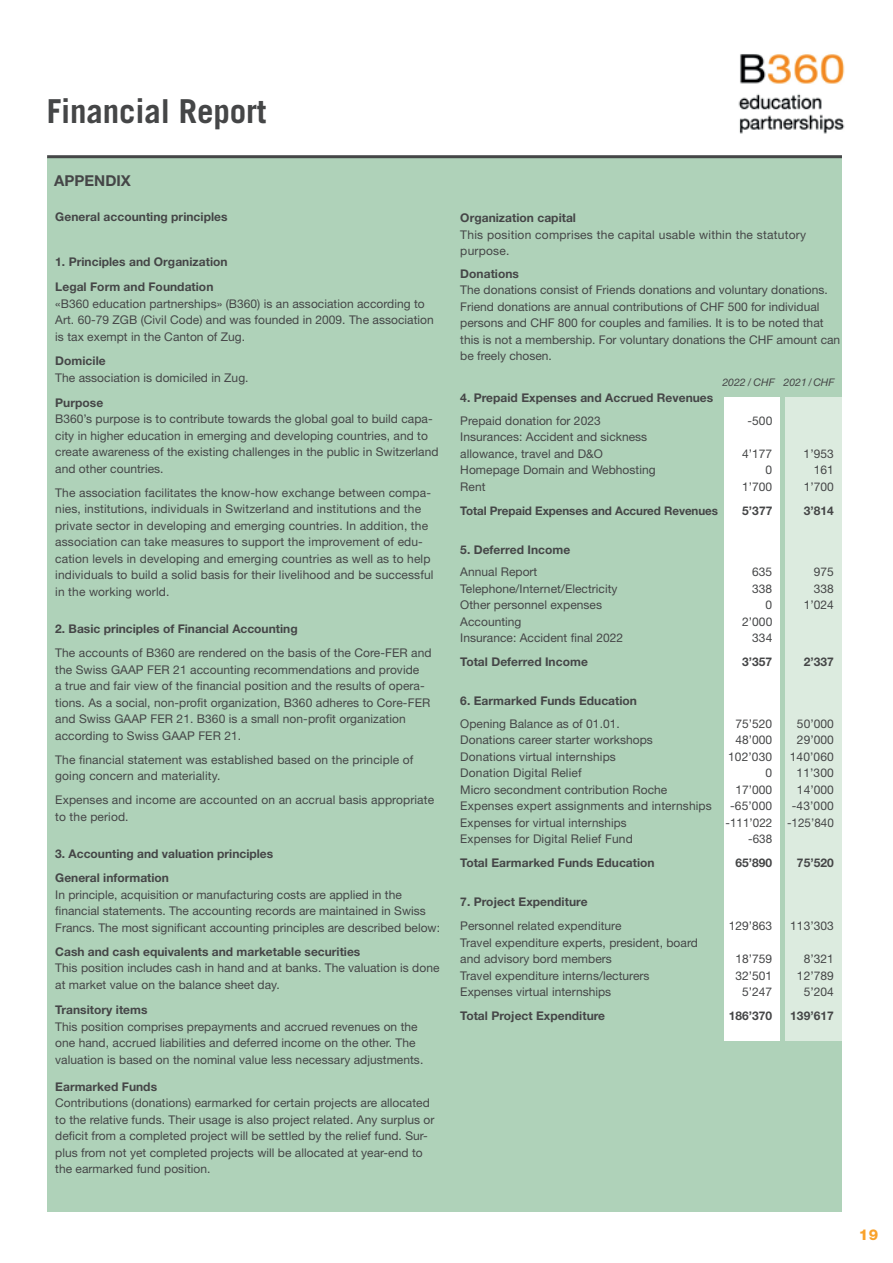
<style>
.page{position:relative;width:893px;height:1263px;background:#fff}
.page>*{position:absolute;margin:0;border:0;box-sizing:border-box;transform-origin:0 0}
.t1{font:700 33px "Trade Gothic";letter-spacing:-.005em;color:#454647}
.t2{font:700 15px "Helvetica Neue";color:#454647}
.t3{font:800 15px "Helvetica Neue";color:#f9a22b}
.t4{font:12px/16.5px "Helvetica Neue";letter-spacing:.005em;color:#454647}
.t5{font:700 12px/25.5px "Helvetica Neue";letter-spacing:.005em;color:#454647}
.t6{font:700 11.85px "Helvetica Neue";letter-spacing:-.005em;color:#454647}
.t7{font:italic 10.5px "Helvetica Neue";color:#454647}
</style>
<div class="page">
<div style="left:47px;top:157px;width:795px;height:1055px;background:#afd2b9"></div>
<div style="left:785px;top:398px;width:57px;height:643px;background:#dcebdf"></div>
<div style="left:724px;top:398px;width:55px;height:643px;background:#fff"></div>
<img style="left:738px;top:54px;width:107px;height:80px">
<hr style="left:47px;top:155px;width:795px;height:3px;background:#454647">
<h1 class="t1" style="left:47px;top:91px;width:221px">Financial Report</h1>
<p class="t2" style="left:54px;top:171px;width:78px">APPENDIX</p>
<p class="t5" style="left:55px;top:203px;width:174px">General accounting principles</p>
<p class="t5" style="left:55px;top:248px;width:174px">1. Principles and Organization<br>Legal Form and Foundation</p>
<p class="t4" style="left:55px;top:295px;width:380px">«B360 education partnerships» (B360) is an association according to<br>Art. 60-79 ZGB (Civil Code) and was founded in 2009. The association is tax exempt in the Canton of Zug.</p>
<p class="t5" style="left:55px;top:348px;width:52px">Domicile</p>
<p class="t4" style="left:55px;top:369px;width:195px">The association is domiciled in Zug.</p>
<p class="t5" style="left:55px;top:389px;width:49px">Purpose</p>
<p class="t4" style="left:55px;top:410px;width:385px">B360’s purpose is to contribute towards the global goal to build capa&shy;city in higher education in emerging and developing countries, and to create awareness of the existing challenges in the public in Switzerland and other countries.</p>
<p class="t4" style="left:55px;top:484px;width:380px">The association facilitates the know-how exchange between compa&shy;nies, institutions, individuals in Switzerland and institutions and the private sector in developing and emerging countries. In addition, the association can take measures to support the improvement of edu&shy;cation levels in developing and emerging countries as well as to help individuals to build a solid basis for their livelihood and be successful in the working world.</p>
<p class="t5" style="left:55px;top:616px;width:244px">2. Basic principles of Financial Accounting</p>
<p class="t4" style="left:55px;top:644px;width:378px">The accounts of B360 are rendered on the basis of the Core-FER and the Swiss GAAP FER 21 accounting recommendations and provide<br>a true and fair view of the financial position and the results of opera&shy;tions. As a social, non-profit organization, B360 adheres to Core-FER and Swiss GAAP FER 21. B360 is a small non-profit organization according to Swiss GAAP FER 21.</p>
<p class="t4" style="left:55px;top:751px;width:360px">The financial statement was established based on the principle of going concern and materiality.</p>
<p class="t4" style="left:55px;top:791px;width:380px">Expenses and income are accounted on an accrual basis appropriate to the period.</p>
<p class="t5" style="left:55px;top:841px;width:219px;line-height:24px">3. Accounting and valuation principles<br>General information</p>
<p class="t4" style="left:55px;top:886px;width:386px">In principle, acquisition or manufacturing costs are applied in the financial statements. The accounting records are maintained in Swiss<br>Francs. The most significant accounting principles are described below:</p>
<p class="t5" style="left:55px;top:938px;width:307px">Cash and cash equivalents and marketable securities</p>
<p class="t4" style="left:55px;top:959px;width:386px">This position includes cash in hand and at banks. The valuation is done at market value on the balance sheet day.</p>
<p class="t5" style="left:55px;top:997px;width:94px">Transitory items</p>
<p class="t4" style="left:55px;top:1018px;width:370px">This position comprises prepayments and accrued revenues on the one hand, accrued liabilities and deferred income on the other. The valuation is based on the nominal value less necessary adjustments.</p>
<p class="t5" style="left:55px;top:1073px;width:103px">Earmarked Funds</p>
<p class="t4" style="left:55px;top:1094px;width:381px">Contributions (donations) earmarked for certain projects are allocated to the relative funds. Their usage is also project related. Any surplus or deficit from a completed project will be settled by the relief fund. Sur&shy;plus from not yet completed projects will be allocated at year-end to the earmarked fund position.</p>
<p class="t5" style="left:460px;top:205px;width:117px">Organization capital</p>
<p class="t4" style="left:460px;top:226px;width:347px">This position comprises the capital usable within the statutory purpose.</p>
<p class="t5" style="left:460px;top:260px;width:60px">Donations</p>
<p class="t4" style="left:460px;top:281px;width:381px">The donations consist of Friends donations and voluntary donations.<br>Friend donations are annual contributions of CHF 500 for individual persons and CHF 800 for couples and families. It is to be noted that this is not a membership. For voluntary donations the CHF amount can be freely chosen.</p>
<p class="t5" style="left:460px;top:385px;width:254px">4. Prepaid Expenses and Accrued Revenues</p>
<p class="t4" style="left:460px;top:412px;width:142px">Prepaid donation for 2023</p>
<p class="t4" style="left:747px;top:412px;width:26px">-500</p>
<p class="t4" style="left:460px;top:428px;width:188px">Insurances: Accident and sickness allowance, travel and D&amp;O</p>
<p class="t7" style="left:722px;top:376px;width:114px">2022 / CHF 2021 / CHF</p>
<p class="t4" style="left:742px;top:445px;width:32px">4’177</p>
<p class="t4" style="left:804px;top:445px;width:32px">1’953</p>
<p class="t4" style="left:460px;top:461px;width:197px">Homepage Domain and Webhosting</p>
<p class="t4" style="left:766px;top:461px;width:8px">0</p>
<p class="t4" style="left:814px;top:461px;width:22px">161</p>
<p class="t4" style="left:460px;top:478px;width:27px">Rent</p>
<p class="t4" style="left:742px;top:478px;width:32px">1’700</p>
<p class="t4" style="left:804px;top:478px;width:32px">1’700</p>
<p class="t6" style="left:460px;top:503px;width:259px">Total Prepaid Expenses and Accured Revenues</p>
<p class="t5" style="left:742px;top:497px;width:32px">5’377</p>
<p class="t5" style="left:804px;top:497px;width:32px">3’814</p>
<p class="t5" style="left:460px;top:536px;width:111px">5. Deferred Income</p>
<p class="t4" style="left:460px;top:563px;width:79px">Annual Report</p>
<p class="t4" style="left:752px;top:563px;width:22px">635</p>
<p class="t4" style="left:814px;top:563px;width:22px">975</p>
<p class="t4" style="left:460px;top:580px;width:159px">Telephone/Internet/Electricity</p>
<p class="t4" style="left:752px;top:580px;width:22px">338</p>
<p class="t4" style="left:814px;top:580px;width:22px">338</p>
<p class="t4" style="left:460px;top:596px;width:143px">Other personnel expenses</p>
<p class="t4" style="left:766px;top:596px;width:8px">0</p>
<p class="t4" style="left:804px;top:596px;width:32px">1’024</p>
<p class="t4" style="left:460px;top:613px;width:63px">Accounting</p>
<p class="t4" style="left:742px;top:613px;width:32px">2’000</p>
<p class="t4" style="left:460px;top:629px;width:164px">Insurance: Accident final 2022</p>
<p class="t4" style="left:752px;top:629px;width:22px">334</p>
<p class="t5" style="left:460px;top:649px;width:129px">Total Deferred Income</p>
<p class="t5" style="left:742px;top:649px;width:32px">3’357</p>
<p class="t5" style="left:804px;top:649px;width:32px">2’337</p>
<p class="t5" style="left:460px;top:688px;width:178px">6. Earmarked Funds Education</p>
<p class="t4" style="left:460px;top:715px;width:161px">Opening Balance as of 01.01.</p>
<p class="t4" style="left:735px;top:715px;width:38px">75’520</p>
<p class="t4" style="left:797px;top:715px;width:38px">50’000</p>
<p class="t4" style="left:460px;top:731px;width:194px">Donations career starter workshops</p>
<p class="t4" style="left:735px;top:731px;width:38px">48’000</p>
<p class="t4" style="left:797px;top:731px;width:38px">29’000</p>
<p class="t4" style="left:460px;top:748px;width:157px">Donations virtual internships</p>
<p class="t4" style="left:728px;top:748px;width:46px">102’030</p>
<p class="t4" style="left:790px;top:748px;width:46px">140’060</p>
<p class="t4" style="left:460px;top:764px;width:123px">Donation Digital Relief</p>
<p class="t4" style="left:765px;top:764px;width:8px">0</p>
<p class="t4" style="left:796px;top:764px;width:39px">11’300</p>
<p class="t4" style="left:460px;top:781px;width:209px">Micro secondment contribution Roche</p>
<p class="t4" style="left:735px;top:781px;width:38px">17’000</p>
<p class="t4" style="left:797px;top:781px;width:38px">14’000</p>
<p class="t4" style="left:460px;top:797px;width:253px">Expenses expert assignments and internships</p>
<p class="t4" style="left:730px;top:797px;width:44px">-65’000</p>
<p class="t4" style="left:792px;top:797px;width:44px">-43’000</p>
<p class="t4" style="left:460px;top:814px;width:168px">Expenses for virtual internships</p>
<p class="t4" style="left:725px;top:814px;width:110px">-111’022 -125’840</p>
<p class="t4" style="left:460px;top:830px;width:174px">Expenses for Digital Relief Fund</p>
<p class="t4" style="left:748px;top:830px;width:26px">-638</p>
<p class="t5" style="left:460px;top:850px;width:196px">Total Earmarked Funds Education</p>
<p class="t5" style="left:735px;top:850px;width:38px">65’890</p>
<p class="t5" style="left:797px;top:850px;width:38px">75’520</p>
<p class="t5" style="left:460px;top:889px;width:129px">7. Project Expenditure</p>
<p class="t4" style="left:460px;top:917px;width:163px">Personnel related expenditure</p>
<p class="t4" style="left:729px;top:917px;width:45px">129’863</p>
<p class="t4" style="left:790px;top:917px;width:45px">113’303</p>
<p class="t4" style="left:460px;top:934px;width:239px">Travel expenditure experts, president, board and advisory bord members</p>
<p class="t4" style="left:735px;top:950px;width:38px">18’759</p>
<p class="t4" style="left:804px;top:950px;width:32px">8’321</p>
<p class="t4" style="left:460px;top:967px;width:191px">Travel expenditure interns/lecturers</p>
<p class="t4" style="left:735px;top:967px;width:38px">32’501</p>
<p class="t4" style="left:797px;top:967px;width:38px">12’789</p>
<p class="t4" style="left:460px;top:983px;width:152px">Expenses virtual internships</p>
<p class="t4" style="left:742px;top:983px;width:32px">5’247</p>
<p class="t4" style="left:804px;top:983px;width:32px">5’204</p>
<p class="t5" style="left:460px;top:1003px;width:146px">Total Project Expenditure</p>
<p class="t5" style="left:729px;top:1003px;width:45px">186’370</p>
<p class="t5" style="left:790px;top:1003px;width:45px">139’617</p>
<p class="t3" style="left:859px;top:1226px;width:21px">19</p>
</div>
